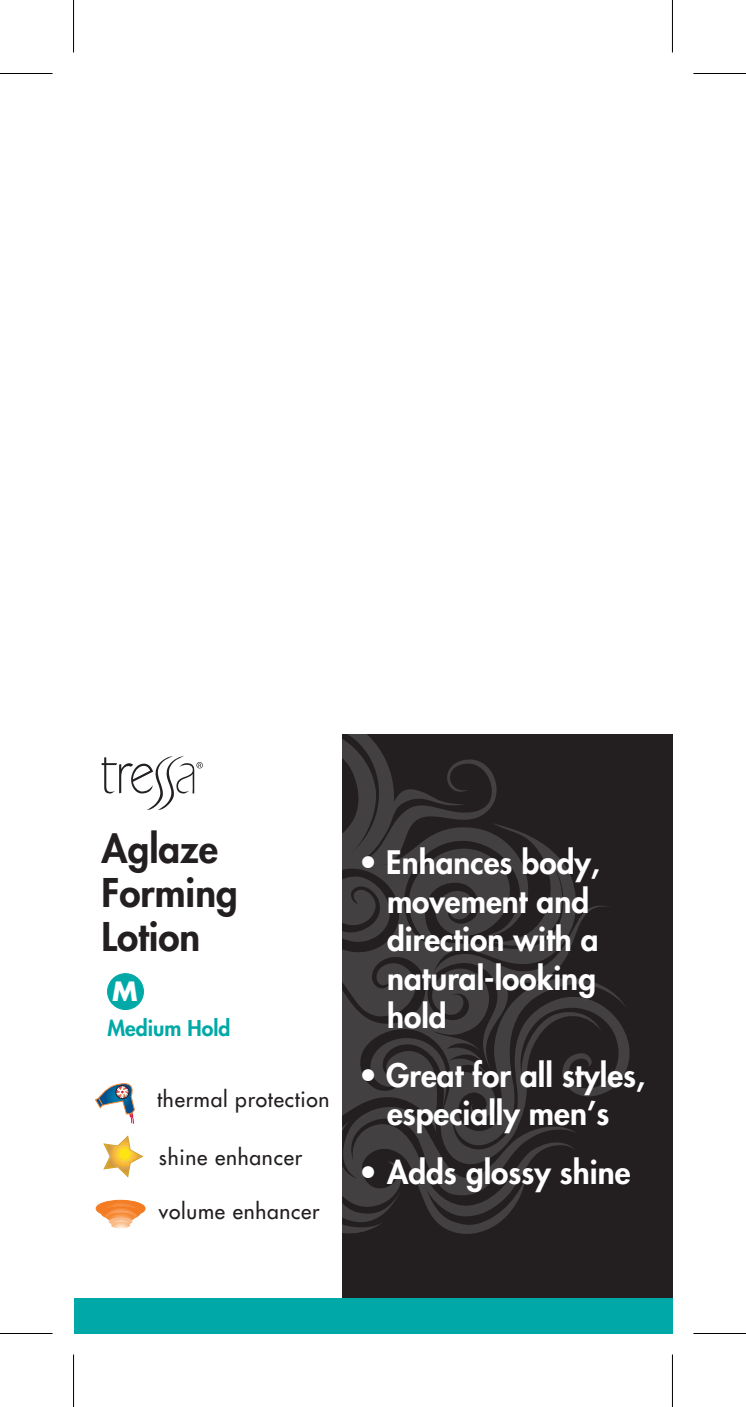
<style>
.page{position:relative;width:746px;height:1407px;background:#fff}
.page>*{position:absolute;margin:0;border:0;box-sizing:border-box;transform-origin:0 0}
.t1{font:800 38.5px/44.4px "Futura";color:#231f20}
.t2{font:800 31.5px/38.5px "Futura";color:#fff}
.t3{font:700 25.9px "Futura";color:#fff}
.t4{font:800 21.35px "Futura";color:#00a9a7}
.t5{font:21px "Futura";letter-spacing:.035em;color:#231f20}
</style>
<div class="page">
<svg style="left:95px;top:1083px;width:40px;height:41px"></svg>
<div style="left:115px;top:1085px;width:14px;height:14px;border:1px solid #231f20;border-radius:50%"></div>
<div style="left:108px;top:974px;width:35px;height:35px;background:#00a9a7;border-radius:50%"></div>
<div style="left:107px;top:973px;width:37px;height:37px;border:1px solid #00a9a7;border-radius:50%"></div>
<svg style="left:102px;top:756px;width:101px;height:54px"></svg>
<svg style="left:103px;top:1136px;width:40px;height:41px"></svg>
<svg style="left:96px;top:1200px;width:49px;height:28px"></svg>
<div style="left:342px;top:734px;width:330px;height:567px;background:#231f20"></div>
<svg style="left:342px;top:734px;width:288px;height:500px"></svg>
<div style="left:74px;top:1298px;width:598px;height:36px;background:#00a9a7"></div>
<hr style="left:0;top:73px;width:52px;height:1px;background:#000">
<hr style="left:693px;top:73px;width:53px;height:1px;background:#000">
<hr style="left:0;top:1333px;width:52px;height:1px;background:#000">
<hr style="left:693px;top:1333px;width:53px;height:1px;background:#000">
<hr style="left:73px;top:0;width:1px;height:52px;background:#000">
<hr style="left:73px;top:1354px;width:1px;height:53px;background:#000">
<hr style="left:671px;top:0;width:2px;height:52px;background:#000">
<hr style="left:671px;top:1354px;width:2px;height:53px;background:#000">
<p class="t1" style="left:102px;top:826px;width:138px">Aglaze<br>Forming<br>Lotion</p>
<p class="t3" style="left:112px;top:973px;width:27px">M</p>
<p class="t4" style="left:107px;top:1014px;width:125px">Medium Hold</p>
<p class="t5" style="left:157px;top:1086px;width:174px">thermal protection</p>
<p class="t5" style="left:159px;top:1143px;width:144px">shine enhancer</p>
<p class="t5" style="left:159px;top:1197px;width:162px">volume enhancer</p>
<p class="t2" style="left:387px;top:843px;width:214px;text-indent:-28px">• Enhances body, movement and direction with a natural-looking hold</p>
<p class="t2" style="left:359px;top:1055px;width:288px;text-align:center">• Great for all styles, especially men’s</p>
<p class="t2" style="left:359px;top:1153px;width:273px">• Adds glossy shine</p>
</div>
